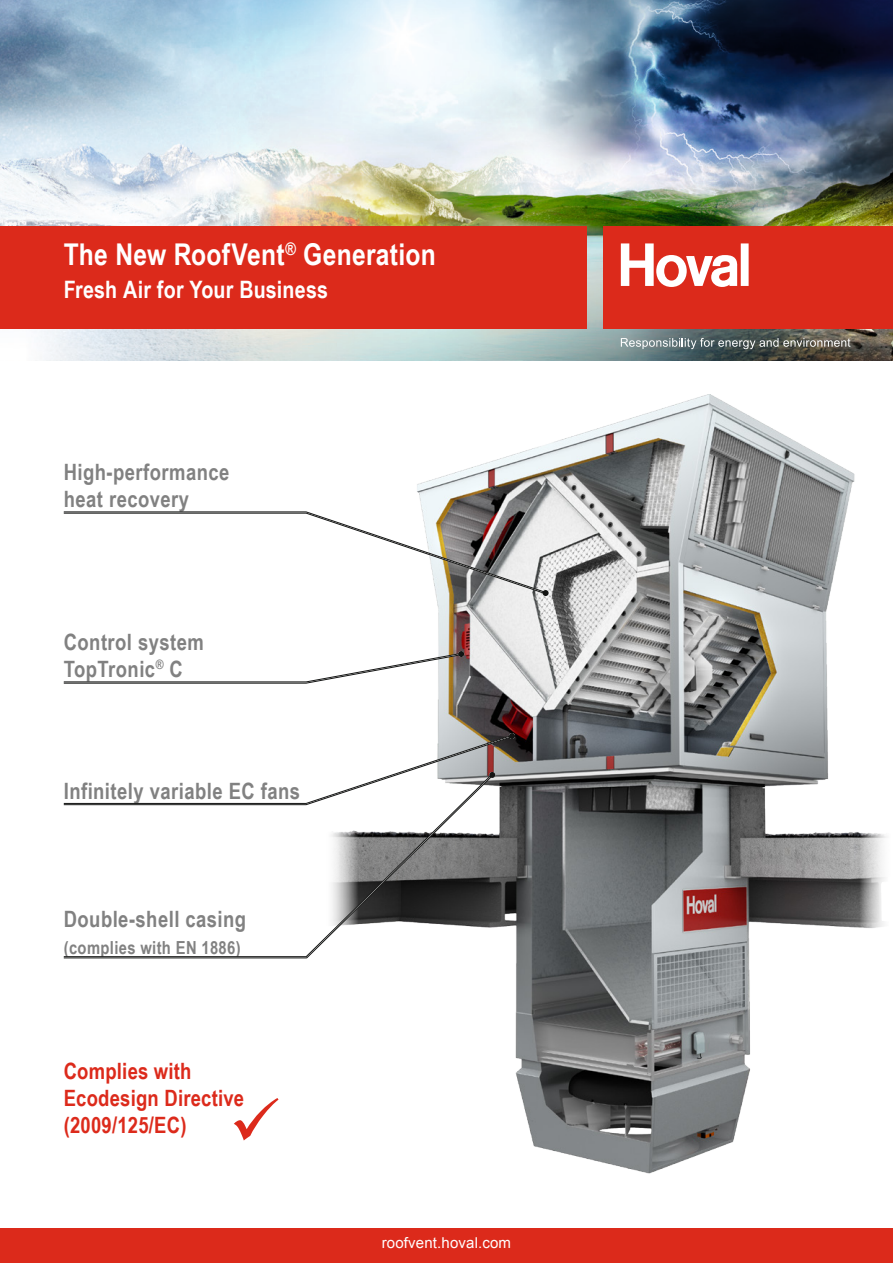
<style>
.page{position:relative;width:893px;height:1263px;background:#fff}
.page>*{position:absolute;margin:0;border:0;box-sizing:border-box;transform-origin:0 0}
.t1{font:700 30px "Arial Narrow";letter-spacing:.01em;color:#fff}
.t2{font:700 24px "Arial Narrow";letter-spacing:.01em;color:#fff}
.t3{font:700 22.5px/27px "Arial Narrow";letter-spacing:.02em;color:#818181}
.t4{font:700 22.5px/27px "Arial Narrow";letter-spacing:.01em;color:#dc2a1b}
.t5{font:700 18px "Arial Narrow";letter-spacing:.02em;color:#818181}
.t6{font:15px "Arial";letter-spacing:.01em;color:#fff}
</style>
<div class="page">
<img style="left:0;top:0;width:893px;height:360px">
<div style="left:0;top:226px;width:587px;height:102px;background:#dc2a1b"></div>
<div style="left:604px;top:226px;width:289px;height:102px;background:#dc2a1b"></div>
<svg style="left:621px;top:243px;width:128px;height:44px"></svg>
<svg style="left:621px;top:338px;width:229px;height:11px;background:#7b8381"></svg>
<img style="left:325px;top:394px;width:568px;height:835px">
<svg style="left:63px;top:511px;width:486px;height:85px"></svg>
<svg style="left:64px;top:805px;width:429px;height:153px"></svg>
<svg style="left:63px;top:733px;width:452px;height:72px"></svg>
<svg style="left:234px;top:1098px;width:45px;height:42px"></svg>
<svg style="left:63px;top:651px;width:401px;height:33px"></svg>
<div style="left:0;top:1229px;width:893px;height:34px;background:#dc2a1b"></div>
<h1 class="t1" style="left:64px;top:232px;width:374px">The New RoofVent<sup>®</sup> Generation</h1>
<p class="t2" style="left:64px;top:271px;width:266px">Fresh Air for Your Business</p>
<p class="t3" style="left:64px;top:457px;width:167px">High-performance heat recovery</p>
<p class="t3" style="left:64px;top:627px;width:142px">Control system<br>TopTronic<sup>®</sup> C</p>
<p class="t3" style="left:64px;top:776px;width:238px">Infinitely variable EC fans</p>
<p class="t3" style="left:64px;top:904px;width:184px">Double-shell casing</p>
<p class="t5" style="left:64px;top:934px;width:178px">(complies with EN 1886)</p>
<p class="t4" style="left:64px;top:1056px;width:182px">Complies with<br>Ecodesign Directive (2009/125/EC)</p>
<p class="t6" style="left:382px;top:1233px;width:131px">roofvent.hoval.com</p>
</div>
